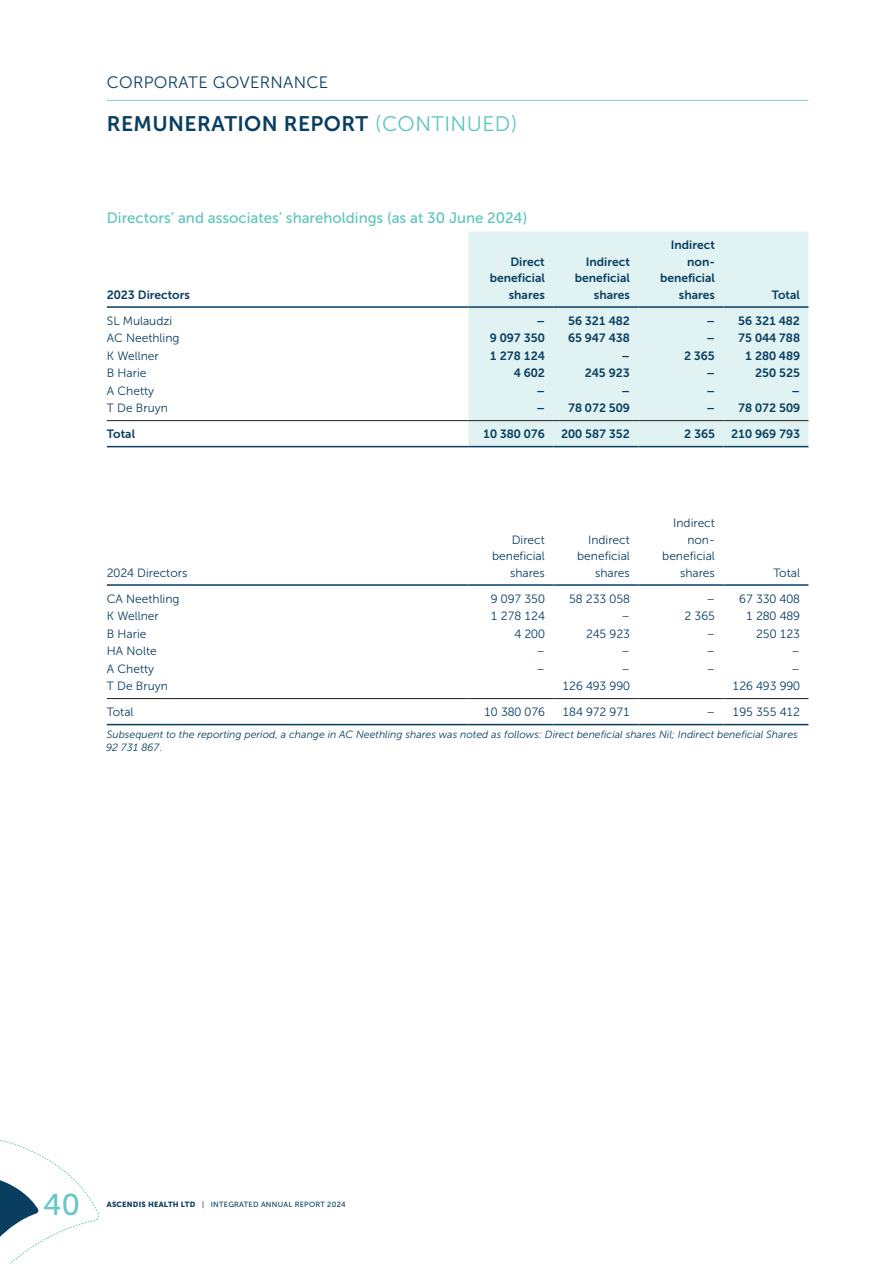
<style>
.page{position:relative;width:893px;height:1264px;background:#fff}
.page>*{position:absolute;margin:0;border:0;box-sizing:border-box;transform-origin:0 0}
.t1{font:30px "Museo Sans 500";color:#67c8c6}
.t2{font:21px "Museo Sans 700";letter-spacing:.02em;color:#093e61}
.t3{font:16.5px "Museo Sans 300";letter-spacing:.02em;color:#093e61}
.t4{font:15px "Museo Sans 500";color:#5cc4bd}
.t5{font:12px/16.5px "Museo Sans 300";color:#093e61;text-align:right}
.t6{font:12px/16.5px "Museo Sans 700";color:#093e61;text-align:right}
.t7{font:italic 10.5px/12.6px "Museo Sans 300";color:#093e61}
.t8{font:7.5px "Museo Sans 500";letter-spacing:.03em;color:#093e61}
.s1{font-family:"Museo Sans 300";color:#5cc4bd}
.s2{font-family:"Museo Sans 900"}
</style>
<div class="page">
<hr style="left:107px;top:100px;width:701px;height:1px;background:#98d6d6">
<div style="left:468px;top:231px;width:340px;height:215px;background:#e0f2f1"></div>
<hr style="left:107px;top:306px;width:361px;height:2px;background:#093e61">
<hr style="left:468px;top:306px;width:85px;height:2px;background:#093e61">
<hr style="left:553px;top:306px;width:85px;height:2px;background:#093e61">
<hr style="left:638px;top:306px;width:85px;height:2px;background:#093e61">
<hr style="left:723px;top:306px;width:85px;height:2px;background:#093e61">
<hr style="left:107px;top:446px;width:361px;height:1px;background:#093e61">
<hr style="left:468px;top:446px;width:85px;height:1px;background:#093e61">
<hr style="left:553px;top:446px;width:85px;height:1px;background:#093e61">
<hr style="left:638px;top:446px;width:85px;height:1px;background:#093e61">
<hr style="left:723px;top:446px;width:85px;height:1px;background:#093e61">
<hr style="left:107px;top:420px;width:361px;height:1px;background:#231f20">
<hr style="left:468px;top:420px;width:85px;height:1px;background:#231f20">
<hr style="left:553px;top:420px;width:85px;height:1px;background:#231f20">
<hr style="left:638px;top:420px;width:85px;height:1px;background:#231f20">
<hr style="left:723px;top:420px;width:85px;height:1px;background:#231f20">
<hr style="left:107px;top:584px;width:361px;height:2px;background:#093e61">
<hr style="left:468px;top:584px;width:85px;height:2px;background:#093e61">
<hr style="left:553px;top:584px;width:85px;height:2px;background:#093e61">
<hr style="left:638px;top:584px;width:85px;height:2px;background:#093e61">
<hr style="left:723px;top:584px;width:85px;height:2px;background:#093e61">
<hr style="left:107px;top:724px;width:361px;height:1px;background:#093e61">
<hr style="left:468px;top:724px;width:85px;height:1px;background:#093e61">
<hr style="left:553px;top:724px;width:85px;height:1px;background:#093e61">
<hr style="left:638px;top:724px;width:85px;height:1px;background:#093e61">
<hr style="left:723px;top:724px;width:85px;height:1px;background:#093e61">
<hr style="left:107px;top:698px;width:361px;height:1px;background:#231f20">
<hr style="left:468px;top:698px;width:85px;height:1px;background:#231f20">
<hr style="left:553px;top:698px;width:85px;height:1px;background:#231f20">
<hr style="left:638px;top:698px;width:85px;height:1px;background:#231f20">
<hr style="left:723px;top:698px;width:85px;height:1px;background:#231f20">
<svg style="left:0;top:1140px;width:99px;height:124px"></svg>
<h3 class="t3" style="left:107px;top:73px;width:223px">CORPORATE GOVERNANCE</h3>
<h2 class="t2" style="left:107px;top:112px;width:412px">REMUNERATION REPORT <span class="s1">(CONTINUED)</span></h2>
<p class="t4" style="left:107px;top:210px;width:422px">Directors’ and associates’ shareholdings (as at 30 June 2024)</p>
<p class="t6" style="left:107px;top:286px;width:85px">2023 Directors</p>
<p class="t6" style="left:490px;top:253px;width:56px">Direct beneficial shares</p>
<p class="t6" style="left:575px;top:253px;width:56px">Indirect beneficial shares</p>
<p class="t6" style="left:660px;top:237px;width:56px">Indirect non&shy;beneficial shares</p>
<p class="t6" style="left:772px;top:286px;width:30px">Total</p>
<p class="t5" style="left:107px;top:312px;width:67px">SL Mulaudzi</p>
<p class="t6" style="left:536px;top:312px;width:95px">– 56 321 482</p>
<p class="t6" style="left:706px;top:312px;width:95px">– 56 321 482</p>
<p class="t5" style="left:107px;top:330px;width:74px">AC Neethling</p>
<p class="t6" style="left:490px;top:330px;width:56px">9 097 350</p>
<p class="t6" style="left:568px;top:330px;width:63px">65 947 438</p>
<p class="t6" style="left:706px;top:330px;width:95px">– 75 044 788</p>
<p class="t5" style="left:107px;top:347px;width:53px">K Wellner</p>
<p class="t6" style="left:490px;top:347px;width:56px">1 278 124</p>
<p class="t6" style="left:621px;top:347px;width:10px">–</p>
<p class="t6" style="left:684px;top:347px;width:32px">2 365</p>
<p class="t6" style="left:745px;top:347px;width:56px">1 280 489</p>
<p class="t5" style="left:107px;top:365px;width:41px">B Harie</p>
<p class="t6" style="left:514px;top:365px;width:32px">4 602</p>
<p class="t6" style="left:585px;top:365px;width:46px">245 923</p>
<p class="t6" style="left:706px;top:365px;width:10px">–</p>
<p class="t6" style="left:755px;top:365px;width:46px">250 525</p>
<p class="t5" style="left:107px;top:382px;width:49px">A Chetty</p>
<p class="t6" style="left:536px;top:382px;width:10px">–</p>
<p class="t6" style="left:621px;top:382px;width:10px">–</p>
<p class="t6" style="left:706px;top:382px;width:10px">–</p>
<p class="t6" style="left:792px;top:382px;width:10px">–</p>
<p class="t5" style="left:107px;top:400px;width:62px">T De Bruyn</p>
<p class="t6" style="left:536px;top:400px;width:95px">– 78 072 509</p>
<p class="t6" style="left:706px;top:400px;width:95px">– 78 072 509</p>
<p class="t6" style="left:107px;top:426px;width:30px">Total</p>
<p class="t6" style="left:483px;top:426px;width:63px">10 380 076</p>
<p class="t6" style="left:561px;top:426px;width:70px">200 587 352</p>
<p class="t6" style="left:684px;top:426px;width:32px">2 365</p>
<p class="t6" style="left:731px;top:426px;width:70px">210 969 793</p>
<p class="t5" style="left:107px;top:564px;width:82px">2024 Directors</p>
<p class="t5" style="left:492px;top:531px;width:54px">Direct beneficial shares</p>
<p class="t5" style="left:577px;top:531px;width:54px">Indirect beneficial shares</p>
<p class="t5" style="left:662px;top:515px;width:54px">Indirect non&shy;beneficial shares</p>
<p class="t5" style="left:773px;top:564px;width:28px">Total</p>
<p class="t5" style="left:107px;top:590px;width:74px">CA Neethling</p>
<p class="t5" style="left:491px;top:590px;width:55px">9 097 350</p>
<p class="t5" style="left:569px;top:590px;width:62px">58 233 058</p>
<p class="t5" style="left:706px;top:590px;width:95px">– 67 330 408</p>
<p class="t5" style="left:107px;top:608px;width:53px">K Wellner</p>
<p class="t5" style="left:491px;top:608px;width:55px">1 278 124</p>
<p class="t5" style="left:621px;top:608px;width:10px">–</p>
<p class="t5" style="left:685px;top:608px;width:32px">2 365</p>
<p class="t5" style="left:746px;top:608px;width:55px">1 280 489</p>
<p class="t5" style="left:107px;top:625px;width:41px">B Harie</p>
<p class="t5" style="left:515px;top:625px;width:32px">4 200</p>
<p class="t5" style="left:586px;top:625px;width:45px">245 923</p>
<p class="t5" style="left:706px;top:625px;width:10px">–</p>
<p class="t5" style="left:756px;top:625px;width:45px">250 123</p>
<p class="t5" style="left:107px;top:643px;width:51px">HA Nolte</p>
<p class="t5" style="left:536px;top:643px;width:10px">–</p>
<p class="t5" style="left:621px;top:643px;width:10px">–</p>
<p class="t5" style="left:706px;top:643px;width:10px">–</p>
<p class="t5" style="left:792px;top:643px;width:10px">–</p>
<p class="t5" style="left:107px;top:660px;width:49px">A Chetty</p>
<p class="t5" style="left:536px;top:660px;width:10px">–</p>
<p class="t5" style="left:621px;top:660px;width:10px">–</p>
<p class="t5" style="left:706px;top:660px;width:10px">–</p>
<p class="t5" style="left:792px;top:660px;width:10px">–</p>
<p class="t5" style="left:107px;top:678px;width:62px">T De Bruyn</p>
<p class="t5" style="left:562px;top:678px;width:69px">126 493 990</p>
<p class="t5" style="left:733px;top:678px;width:69px">126 493 990</p>
<p class="t5" style="left:107px;top:704px;width:28px">Total</p>
<p class="t5" style="left:484px;top:704px;width:62px">10 380 076</p>
<p class="t5" style="left:562px;top:704px;width:69px">184 972 971</p>
<p class="t5" style="left:706px;top:704px;width:95px">– 195 355 412</p>
<p class="t7" style="left:107px;top:728px;width:692px">Subsequent to the reporting period, a change in AC Neethling shares was noted as follows: Direct beneficial shares Nil; Indirect beneficial Shares<br>92 731 867.</p>
<h1 class="t1" style="left:43px;top:1188px;width:38px">40</h1>
<p class="t8" style="left:107px;top:1200px;width:240px"><span class="s2">ASCENDIS HEALTH LTD</span> | INTEGRATED ANNUAL REPORT 2024</p>
</div>
